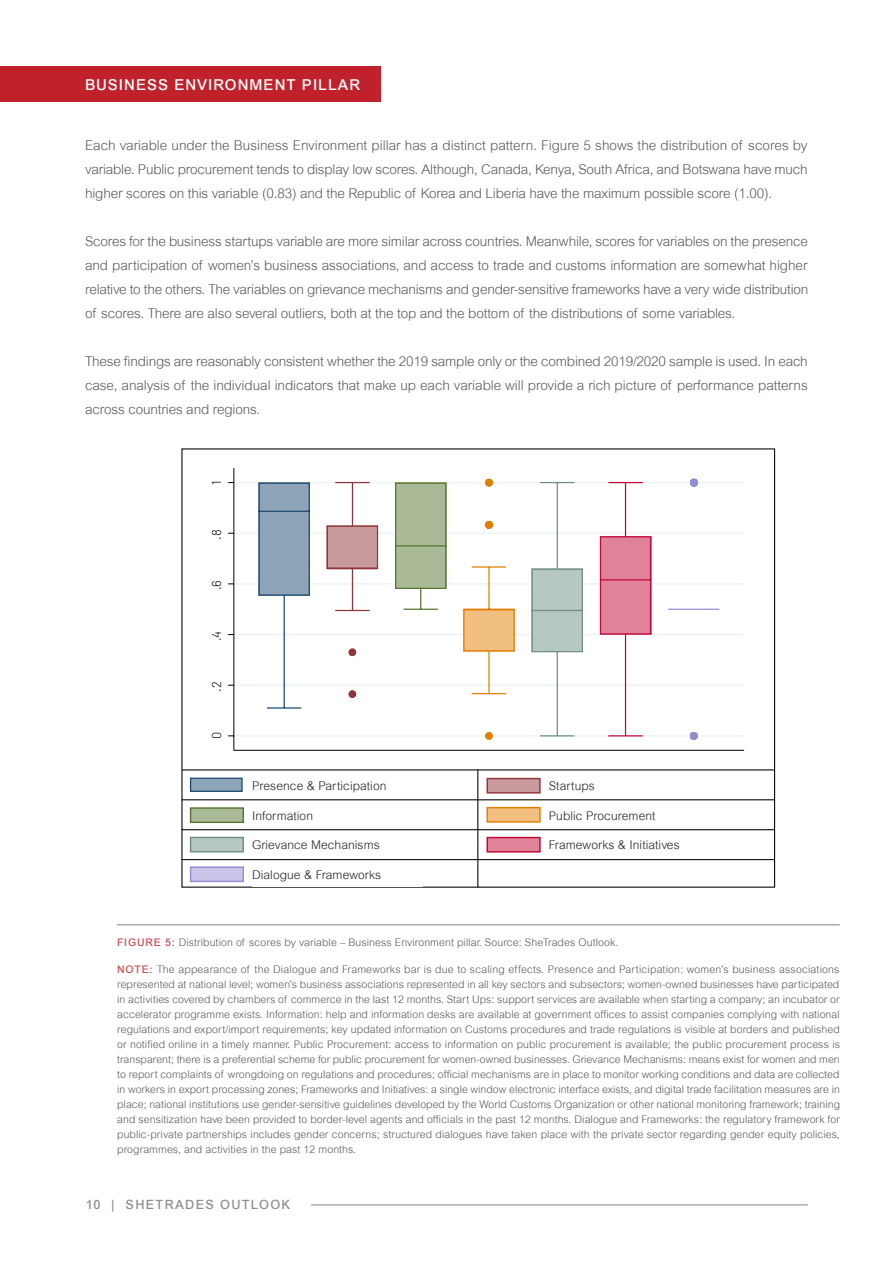
<style>
.page{position:relative;width:893px;height:1263px;background:#fff}
.page>*{position:absolute;margin:0;border:0;box-sizing:border-box;transform-origin:0 0}
.Numbers_figure_01{font:500 15px "Arial MT Std";letter-spacing:.07em;color:#fff}
.Body_Text_White{font:300 13.5px/24px "Arial MT Std";letter-spacing:-.01em;color:#57585a;text-align:justify}
.t1{font:300 12.9px "Barlow";color:#000}
.t2{font:500 12.75px "Arial MT Std";letter-spacing:.1em;color:#231f20}
.Text_figure_02_white{font:300 12px "Arial MT Std";letter-spacing:.005em;color:#231f20}
.t3{font:300 11.4px "Geometric Slab 703 BT";color:#000}
.Caption_Note{font:300 10.5px/15px "Arial MT Std";letter-spacing:.01em;color:#57585a;text-align:justify}
.s1{font-weight:500;color:#cd4e55}
</style>
<div class="page">
<svg style="left:500px;top:448px;width:340px;height:478px"></svg>
<div style="left:191px;top:778px;width:51px;height:13px;background:#8da3b7"></div>
<div style="left:190px;top:778px;width:53px;height:14px;border:1px solid #1a476f"></div>
<div style="left:191px;top:808px;width:52px;height:14px;background:#aaba97"></div>
<div style="left:190px;top:807px;width:54px;height:16px;border:1px solid #55752f"></div>
<div style="left:191px;top:837px;width:52px;height:15px;background:#b7c7c2"></div>
<div style="left:190px;top:837px;width:54px;height:15px;border:1px solid #6e8e84"></div>
<div style="left:191px;top:867px;width:52px;height:14px;background:#c9c6e9"></div>
<div style="left:190px;top:866px;width:54px;height:16px;border:1px solid #938dd2"></div>
<div style="left:234px;top:468px;width:510px;height:282px;background:#fff"></div>
<div style="left:234px;top:468px;width:510px;height:282px;border:1px solid #fff"></div>
<hr style="left:234px;top:482px;width:510px;height:1px;background:#eaf2f3">
<hr style="left:234px;top:533px;width:510px;height:1px;background:#eaf2f3">
<hr style="left:234px;top:583px;width:510px;height:1px;background:#eaf2f3">
<hr style="left:234px;top:634px;width:510px;height:1px;background:#eaf2f3">
<hr style="left:234px;top:684px;width:510px;height:2px;background:#eaf2f3">
<hr style="left:234px;top:735px;width:510px;height:1px;background:#eaf2f3">
<svg style="left:257px;top:482px;width:54px;height:227px"></svg>
<svg style="left:326px;top:481px;width:53px;height:131px"></svg>
<svg style="left:394px;top:482px;width:54px;height:128px"></svg>
<svg style="left:462px;top:566px;width:54px;height:129px"></svg>
<svg style="left:530px;top:482px;width:54px;height:255px"></svg>
<svg style="left:599px;top:481px;width:53px;height:256px"></svg>
<hr style="left:668px;top:609px;width:51px;height:1px;background:#938dd2">
<div style="left:349px;top:690px;width:7px;height:8px;background:#90353b;border-radius:50%"></div>
<div style="left:349px;top:690px;width:7px;height:8px;border:1px solid #90353b;border-radius:50%"></div>
<div style="left:349px;top:648px;width:7px;height:8px;background:#90353b;border-radius:50%"></div>
<div style="left:349px;top:648px;width:7px;height:8px;border:1px solid #90353b;border-radius:50%"></div>
<div style="left:485px;top:732px;width:8px;height:8px;background:#e37e00;border-radius:50%"></div>
<div style="left:485px;top:732px;width:8px;height:8px;border:1px solid #e37e00;border-radius:50%"></div>
<div style="left:485px;top:521px;width:8px;height:8px;background:#e37e00;border-radius:50%"></div>
<div style="left:485px;top:521px;width:8px;height:7px;border:1px solid #e37e00;border-radius:50%"></div>
<div style="left:485px;top:479px;width:8px;height:7px;background:#e37e00;border-radius:50%"></div>
<div style="left:485px;top:479px;width:8px;height:7px;border:1px solid #e37e00;border-radius:50%"></div>
<div style="left:690px;top:732px;width:8px;height:8px;background:#938dd2;border-radius:50%"></div>
<div style="left:690px;top:732px;width:8px;height:8px;border:1px solid #938dd2;border-radius:50%"></div>
<div style="left:690px;top:479px;width:8px;height:7px;background:#938dd2;border-radius:50%"></div>
<div style="left:690px;top:479px;width:8px;height:7px;border:1px solid #938dd2;border-radius:50%"></div>
<hr style="left:233px;top:468px;width:1px;height:282px;background:#000">
<hr style="left:234px;top:750px;width:510px;height:1px;background:#000">
<hr style="left:182px;top:769px;width:593px;height:1px;background:#000">
<hr style="left:182px;top:799px;width:592px;height:1px;background:#000">
<hr style="left:182px;top:829px;width:592px;height:1px;background:#000">
<hr style="left:182px;top:859px;width:592px;height:1px;background:#000">
<hr style="left:477px;top:769px;width:1px;height:118px;background:#000">
<div style="left:487px;top:778px;width:53px;height:15px;background:#c89a9d"></div>
<div style="left:487px;top:778px;width:54px;height:15px;border:1px solid #90353b"></div>
<div style="left:487px;top:808px;width:53px;height:14px;background:#f1bf80"></div>
<div style="left:487px;top:807px;width:54px;height:16px;border:1px solid #e37e00"></div>
<div style="left:487px;top:837px;width:53px;height:15px;background:#e0829a"></div>
<div style="left:487px;top:837px;width:54px;height:15px;border:1px solid #c10534"></div>
<hr style="left:117px;top:924px;width:723px;height:1px;background:#231f20">
<div style="left:549px;top:774px;width:170px;height:24px;background:#fff"></div>
<div style="left:549px;top:803px;width:170px;height:24px;background:#fff"></div>
<div style="left:549px;top:833px;width:170px;height:24px;background:#fff"></div>
<div style="left:0;top:66px;width:381px;height:36px;background:#c0212b"></div>
<p class="Numbers_figure_01" style="left:85px;top:76px;width:277px">BUSINESS ENVIRONMENT PILLAR</p>
<p class="Body_Text_White" style="left:85px;top:133px;width:724px">Each variable under the Business Environment pillar has a distinct pattern. Figure 5 shows the distribution of scores by variable. Public procurement tends to display low scores. Although, Canada, Kenya, South Africa, and Botswana have much higher scores on this variable (0.83) and the Republic of Korea and Liberia have the maximum possible score (1.00).</p>
<p class="Body_Text_White" style="left:85px;top:229px;width:725px">Scores for the business startups variable are more similar across countries. Meanwhile, scores for variables on the presence and participation of women’s business associations, and access to trade and customs information are somewhat higher relative to the others. The variables on grievance mechanisms and gender-sensitive frameworks have a very wide distribution of scores. There are also several outliers, both at the top and the bottom of the distributions of some variables.</p>
<p class="Body_Text_White" style="left:85px;top:349px;width:724px">These findings are reasonably consistent whether the 2019 sample only or the combined 2019/2020 sample is used. In each case, analysis of the individual indicators that make up each variable will provide a rich picture of performance patterns across countries and regions.</p>
<p class="t1" style="left:207px;top:485px;width:6px;rotate:-90deg">1</p>
<p class="t1" style="left:207px;top:540px;width:12px;rotate:-90deg">.8</p>
<p class="t1" style="left:207px;top:590px;width:12px;rotate:-90deg">.6</p>
<p class="t1" style="left:207px;top:641px;width:12px;rotate:-90deg">.4</p>
<p class="t1" style="left:207px;top:692px;width:12px;rotate:-90deg">.2</p>
<p class="t1" style="left:207px;top:739px;width:9px;rotate:-90deg">0</p>
<p class="t3" style="left:253px;top:778px;width:129px">Presence &amp; Participation</p>
<p class="t3" style="left:552px;top:778px;width:50px">Start Ups</p>
<p class="t3" style="left:253px;top:808px;width:61px">Information</p>
<p class="t3" style="left:552px;top:808px;width:103px">Public Procurement</p>
<p class="t3" style="left:253px;top:838px;width:125px">Grievance Mechanisms</p>
<p class="t3" style="left:552px;top:838px;width:128px">Frameworks &amp; Initiatives</p>
<p class="t3" style="left:253px;top:867px;width:139px">Dialogue and Frameworks</p>
<p class="Text_figure_02_white" style="left:252px;top:779px;width:136px">Presence &amp; Participation</p>
<p class="Text_figure_02_white" style="left:252px;top:809px;width:62px">Information</p>
<p class="Text_figure_02_white" style="left:252px;top:838px;width:129px">Grievance Mechanisms</p>
<p class="Text_figure_02_white" style="left:252px;top:868px;width:131px">Dialogue &amp; Frameworks</p>
<p class="Text_figure_02_white" style="left:549px;top:779px;width:48px">Startups</p>
<p class="Text_figure_02_white" style="left:549px;top:809px;width:108px">Public Procurement</p>
<p class="Text_figure_02_white" style="left:549px;top:838px;width:132px">Frameworks &amp; Initiatives</p>
<p class="Caption_Note" style="left:117px;top:935px;width:503px"><span class="s1">FIGURE 5:</span> Distribution of scores by variable – Business Environment pillar. Source: SheTrades Outlook.</p>
<p class="Caption_Note" style="left:117px;top:962px;width:724px"><span class="s1">NOTE:</span> The appearance of the Dialogue and Frameworks bar is due to scaling effects. Presence and Participation: women’s business associations represented at national level; women’s business associations represented in all key sectors and subsectors; women-owned businesses have participated in activities covered by chambers of commerce in the last 12 months. Start Ups: support services are available when starting a company; an incubator or accelerator programme exists. Information: help and information desks are available at government offices to assist companies complying with national regulations and export/import requirements; key updated information on Customs procedures and trade regulations is visible at borders and published or notified online in a timely manner. Public Procurement: access to information on public procurement is available; the public procurement process is transparent; there is a preferential scheme for public procurement for women-owned businesses. Grievance Mechanisms: means exist for women and men to report complaints of wrongdoing on regulations and procedures; official mechanisms are in place to monitor working conditions and data are collected in workers in export processing zones; Frameworks and Initiatives: a single window electronic interface exists, and digital trade facilitation measures are in place; national institutions use gender-sensitive guidelines developed by the World Customs Organization or other national monitoring framework; training and sensitization have been provided to border-level agents and officials in the past 12 months. Dialogue and Frameworks: the regulatory framework for public-private partnerships includes gender concerns; structured dialogues have taken place with the private sector regarding gender equity policies, programmes, and activities in the past 12 months.</p>
<p class="t2" style="left:85px;top:1197px;width:207px">10 | SHETRADES OUTLOOK</p>
</div>
